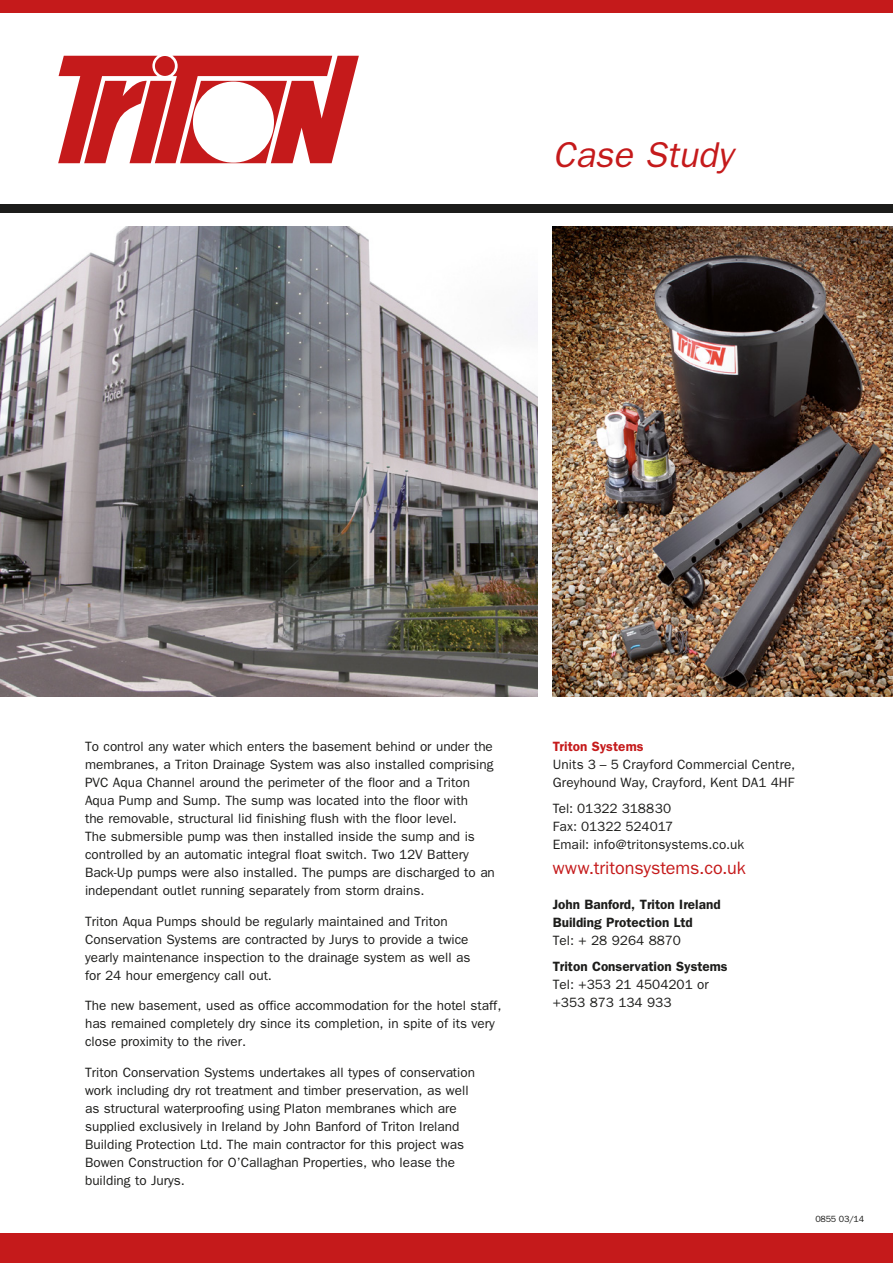
<style>
.page{position:relative;width:893px;height:1263px;background:#fff}
.page>*{position:absolute;margin:0;border:0;box-sizing:border-box;transform-origin:0 0}
.t1{font:italic 36px "Franklin Gothic";color:#c51a1b}
.t2{font:18px "Franklin Gothic";letter-spacing:-.005em;color:#c51a1b}
.Body_Copy{font:13.5px/18px "Franklin Gothic";color:#1d1d1b}
.t3{font:600 13.5px/18px "Franklin Gothic";color:#1d1d1b}
.t4{font:600 13.5px "Franklin Gothic";letter-spacing:.005em;color:#c51a1b}
.t5{font:9px "Franklin Gothic";letter-spacing:-.025em;color:#1d1d1b}
</style>
<div class="page">
<div style="left:0;top:204px;width:893px;height:9px;background:#1d1d1b"></div>
<div style="left:0;top:0;width:893px;height:13px;background:#c51a1b"></div>
<svg style="left:58px;top:56px;width:301px;height:107px"></svg>
<div style="left:155px;top:56px;width:20px;height:20px;background:#c51a1b;border-radius:50%"></div>
<div style="left:0;top:1233px;width:893px;height:30px;background:#c51a1b"></div>
<img style="left:553px;top:226px;width:340px;height:471px">
<img style="left:0;top:226px;width:537px;height:471px">
<p class="t1" style="left:553px;top:134px;width:181px">Case Study</p>
<p class="Body_Copy" style="left:85px;top:737px;width:411px">To control any water which enters the basement behind or under the membranes, a Triton Drainage System was also installed comprising PVC Aqua Channel around the perimeter of the floor and a Triton Aqua Pump and Sump. The sump was located into the floor with<br>the removable, structural lid finishing flush with the floor level.<br>The submersible pump was then installed inside the sump and is controlled by an automatic integral float switch. Two 12V Battery Back-Up pumps were also installed. The pumps are discharged to an independant outlet running separately from storm drains.</p>
<p class="Body_Copy" style="left:85px;top:912px;width:387px">Triton Aqua Pumps should be regularly maintained and Triton Conservation Systems are contracted by Jurys to provide a twice yearly maintenance inspection to the drainage system as well as for 24 hour emergency call out.</p>
<p class="Body_Copy" style="left:85px;top:996px;width:418px">The new basement, used as office accommodation for the hotel staff, has remained completely dry since its completion, in spite of its very close proximity to the river.</p>
<p class="Body_Copy" style="left:85px;top:1063px;width:392px">Triton Conservation Systems undertakes all types of conservation work including dry rot treatment and timber preservation, as well as structural waterproofing using Platon membranes which are supplied exclusively in Ireland by John Banford of Triton Ireland Building Protection Ltd. The main contractor for this project was Bowen Construction for O’Callaghan Properties, who lease the building to Jurys.</p>
<p class="t4" style="left:553px;top:738px;width:92px">Triton Systems</p>
<p class="Body_Copy" style="left:553px;top:755px;width:244px">Units 3 – 5 Crayford Commercial Centre,<br>Greyhound Way, Crayford, Kent DA1 4HF</p>
<p class="Body_Copy" style="left:553px;top:799px;width:120px">Tel: 01322 318830</p>
<p class="Body_Copy" style="left:553px;top:817px;width:122px">Fax: 01322 524017</p>
<p class="Body_Copy" style="left:553px;top:835px;width:193px">Email: info@tritonsystems.co.uk</p>
<p class="t2" style="left:553px;top:857px;width:194px">www.tritonsystems.co.uk</p>
<p class="t3" style="left:553px;top:895px;width:169px">John Banford, Triton Ireland<br>Building Protection Ltd</p>
<p class="Body_Copy" style="left:553px;top:931px;width:130px">Tel: + 28 9264 8870</p>
<p class="t3" style="left:553px;top:957px;width:176px">Triton Conservation Systems</p>
<p class="Body_Copy" style="left:553px;top:975px;width:158px">Tel: +353 21 4504201 or +353 873 134 933</p>
<p class="t5" style="left:815px;top:1213px;width:50px">0855 03/14</p>
</div>
